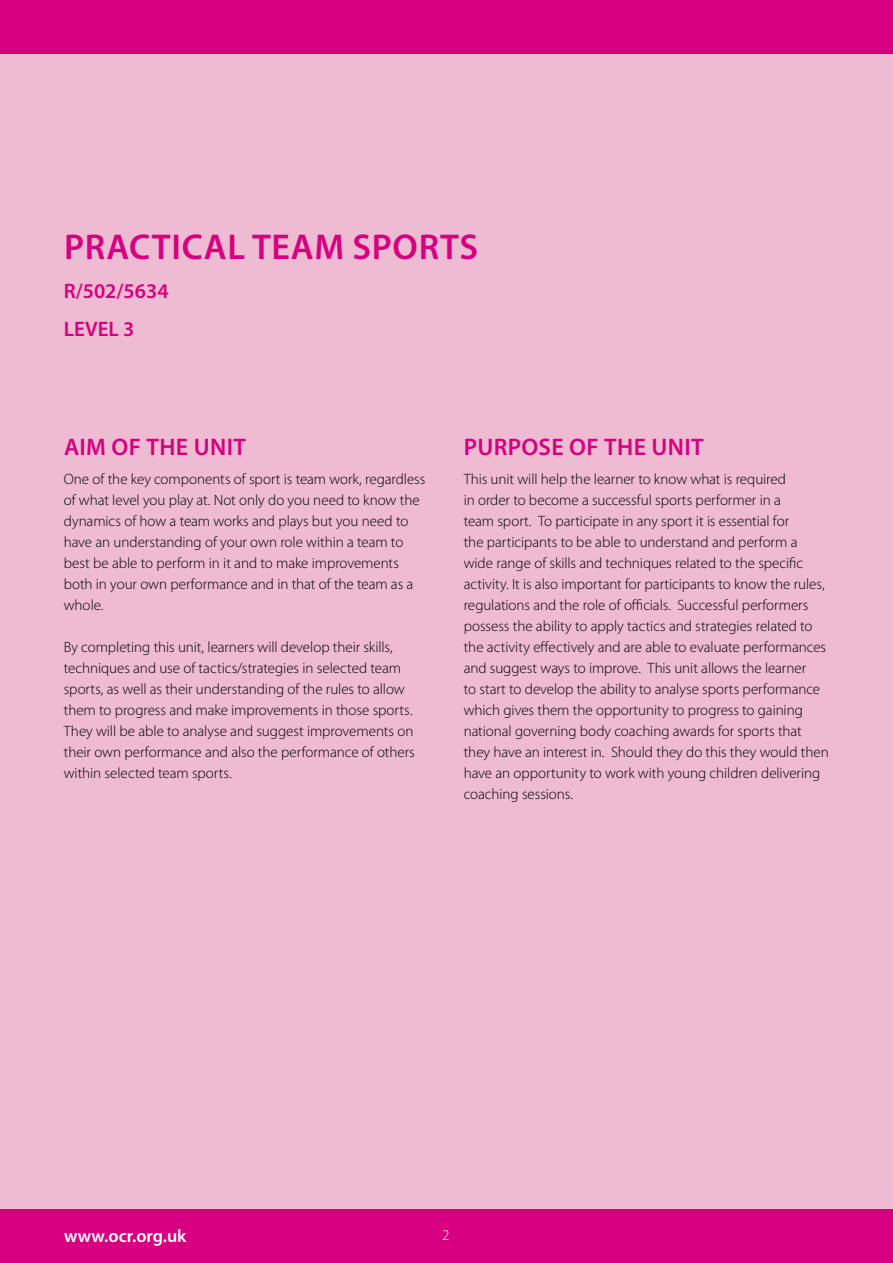
<style>
.page{position:relative;width:893px;height:1263px;background:#fff}
.page>*{position:absolute;margin:0;border:0;box-sizing:border-box;transform-origin:0 0}
.t1{font:600 36px "Myriad Pro";letter-spacing:.02em;color:#d60080}
.t2{font:600 24px "Myriad Pro";letter-spacing:.015em;color:#d60080}
.t3{font:600 21px/38.4px "Myriad Pro";color:#d60080}
.t4{font:600 18px "Myriad Pro";color:#fff}
.t5{font:300 15px/21px "Myriad Pro";letter-spacing:-.005em;color:#000}
.t6{font:300 15px "Myriad Pro";color:#fff}
</style>
<div class="page">
<div style="left:0;top:1209px;width:893px;height:54px;background:#d60080"></div>
<div style="left:0;top:0;width:893px;height:54px;background:#d60080"></div>
<div style="left:0;top:54px;width:893px;height:1154px;background:#efbbd2"></div>
<h1 class="t1" style="left:64px;top:224px;width:412px">PRACTICAL TEAM SPORTS</h1>
<h3 class="t3" style="left:64px;top:271px;width:106px">R/502/5634<br>LEVEL 3</h3>
<h2 class="t2" style="left:64px;top:432px;width:15px">AIM</h2>
<h2 class="t2" style="left:111px;top:432px;width:125px">OF THE UNIT</h2>
<p class="t5" style="left:64px;top:469px;width:363px">One of the key components of sport is team work, regardless of what level you play at. Not only do you need to know the dynamics of how a team works and plays but you need to have an understanding of your own role within a team to best be able to perform in it and to make improvements both in your own performance and in that of the team as a whole.</p>
<p class="t5" style="left:64px;top:637px;width:353px">By completing this unit, learners will develop their skills, techniques and use of tactics/strategies in selected team sports, as well as their understanding of the rules to allow them to progress and make improvements in those sports.<br>They will be able to analyse and suggest improvements on their own performance and also the performance of others within selected team sports.</p>
<h2 class="t2" style="left:464px;top:432px;width:241px">PURPOSE OF THE UN IT</h2>
<p class="t5" style="left:464px;top:469px;width:367px">This unit will help the learner to know what is required<br>in order to become a successful sports performer in a<br>team sport. To participate in any sport it is essential for<br>the participants to be able to understand and perform a wide range of skills and techniques related to the specific activity. It is also important for participants to know the rules, regulations and the role of officials. Successful performers possess the ability to apply tactics and strategies related to the activity effectively and are able to evaluate performances and suggest ways to improve. This unit allows the learner<br>to start to develop the ability to analyse sports performance which gives them the opportunity to progress to gaining national governing body coaching awards for sports that they have an interest in. Should they do this they would then have an opportunity to work with young children delivering coaching sessions.</p>
<p class="t4" style="left:64px;top:1225px;width:124px">WWW.OCR.ORG.UK</p>
<p class="t6" style="left:442px;top:1226px;width:9px">2</p>
</div>
